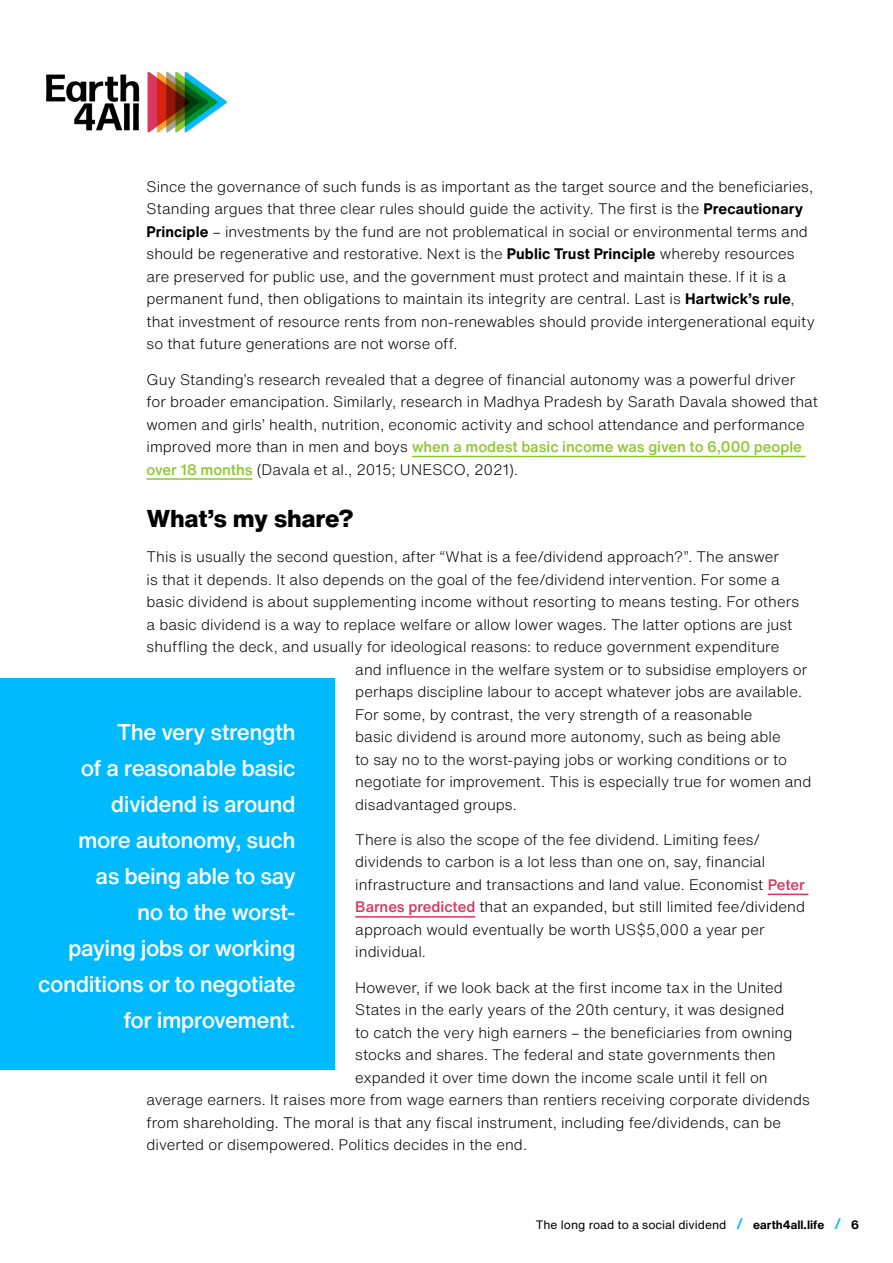
<style>
.page{position:relative;width:893px;height:1263px;background:#fff}
.page>*{position:absolute;margin:0;border:0;box-sizing:border-box;transform-origin:0 0}
.t1{font:800 24px "Helvetica Now Text";letter-spacing:-.015em;color:#000}
.t2{font:500 22.5px/36px "Helvetica Now Text";letter-spacing:-.025em;color:#fff;text-align:right}
.t3{font:300 15px/22.5px "Helvetica Now Text";letter-spacing:.005em;color:#000}
.t4{font:12px "Helvetica Now Text";color:#000}
.s1{font-weight:700}
.s2{font-weight:500;color:#8cc92e}
.s3{font-weight:500;color:#d9365e}
.s4{font-weight:500;font-size:15px;color:#00baff}
</style>
<div class="page">
<img style="left:46px;top:71px;width:181px;height:62px">
<hr style="left:412px;top:456px;width:394px;height:1px;background:#8cc92e">
<hr style="left:146px;top:478px;width:106px;height:2px;background:#8cc92e">
<hr style="left:768px;top:893px;width:40px;height:2px;background:#d9365e">
<hr style="left:355px;top:916px;width:120px;height:1px;background:#d9365e">
<div style="left:0;top:678px;width:334px;height:391px;background:#00baff"></div>
<p class="t3" style="left:146px;top:175px;width:670px">Since the governance of such funds is as important as the target source and the beneficiaries, Standing argues that three clear rules should guide the activity. The first is the <span class="s1">Precautionary Principle</span> – investments by the fund are not problematical in social or environmental terms and should be regenerative and restorative. Next is the <span class="s1">Public Trust Principle</span> whereby resources are preserved for public use, and the government must protect and maintain these. If it is a permanent fund, then obligations to maintain its integrity are central. Last is <span class="s1">Hartwick’s rule</span>, that investment of resource rents from non-renewables should provide intergenerational equity so that future generations are not worse off.</p>
<p class="t3" style="left:146px;top:367px;width:673px">Guy Standing’s research revealed that a degree of financial autonomy was a powerful driver for broader emancipation. Similarly, research in Madhya Pradesh by Sarath Davala showed that women and girls’ health, nutrition, economic activity and school attendance and performance improved more than in men and boys <span class="s2">when a modest basic income was given to 6,000 people over 18 months</span> (Davala et al., 2015; UNESCO, 2021).</p>
<h1 class="t1" style="left:146px;top:500px;width:209px">What’s my share?</h1>
<p class="t3" style="left:146px;top:545px;width:634px">This is usually the second question, after “What is a fee/dividend approach?”. The answer</p>
<p class="t3" style="left:146px;top:567px;width:635px">is that it depends. It also depends on the goal of the fee/dividend intervention. For some a</p>
<p class="t3" style="left:146px;top:590px;width:654px">basic dividend is about supplementing income without resorting to means testing. For others</p>
<p class="t3" style="left:146px;top:612px;width:647px">a basic dividend is a way to replace welfare or allow lower wages. The latter options are just</p>
<p class="t3" style="left:146px;top:635px;width:634px">shuffling the deck, and usually for ideological reasons: to reduce government expenditure</p>
<p class="t3" style="left:355px;top:657px;width:454px">and influence in the welfare system or to subsidise employers or</p>
<p class="t3" style="left:355px;top:680px;width:448px">perhaps discipline labour to accept whatever jobs are available.</p>
<p class="t3" style="left:355px;top:702px;width:399px">For some, by contrast, the very strength of a reasonable</p>
<p class="t3" style="left:355px;top:725px;width:427px">basic dividend is around more autonomy, such as being able</p>
<p class="t3" style="left:355px;top:747px;width:433px">to say no to the worst-paying jobs or working conditions or to</p>
<p class="t3" style="left:355px;top:770px;width:458px">negotiate for improvement. This is especially true for women and</p>
<p class="t3" style="left:355px;top:792px;width:163px">disadvantaged groups.</p>
<p class="t3" style="left:355px;top:828px;width:451px">There is also the scope of the fee dividend. Limiting fees/ dividends to carbon is a lot less than one on, say, financial infrastructure and transactions and land value. Economist <span class="s3">Peter Barnes predicted</span> that an expanded, but still limited fee/dividend approach would eventually be worth US$5,000 a year per individual.</p>
<p class="t3" style="left:355px;top:975px;width:429px">However, if we look back at the first income tax in the United</p>
<p class="t3" style="left:355px;top:998px;width:431px">States in the early years of the 20th century, it was designed</p>
<p class="t3" style="left:355px;top:1020px;width:439px">to catch the very high earners – the beneficiaries from owning</p>
<p class="t3" style="left:355px;top:1043px;width:422px">stocks and shares. The federal and state governments then</p>
<p class="t3" style="left:355px;top:1065px;width:414px">expanded it over time down the income scale until it fell on</p>
<p class="t3" style="left:146px;top:1088px;width:665px">average earners. It raises more from wage earners than rentiers receiving corporate dividends</p>
<p class="t3" style="left:146px;top:1110px;width:636px">from shareholding. The moral is that any fiscal instrument, including fee/dividends, can be</p>
<p class="t3" style="left:146px;top:1133px;width:382px">diverted or disempowered. Politics decides in the end.</p>
<h2 class="t2" style="left:38px;top:713px;width:259px">The very strength<br>of a reasonable basic dividend is around<br>more autonomy, such<br>as being able to say<br>no to the worst-<br>paying jobs or working conditions or to negotiate for improvement.</h2>
<p class="t4" style="left:536px;top:1215px;width:325px">The long road to a social dividend <span class="s4">/</span> <span class="s1">earth4all.life</span> <span class="s4">/</span> <span class="s1">6</span></p>
</div>
